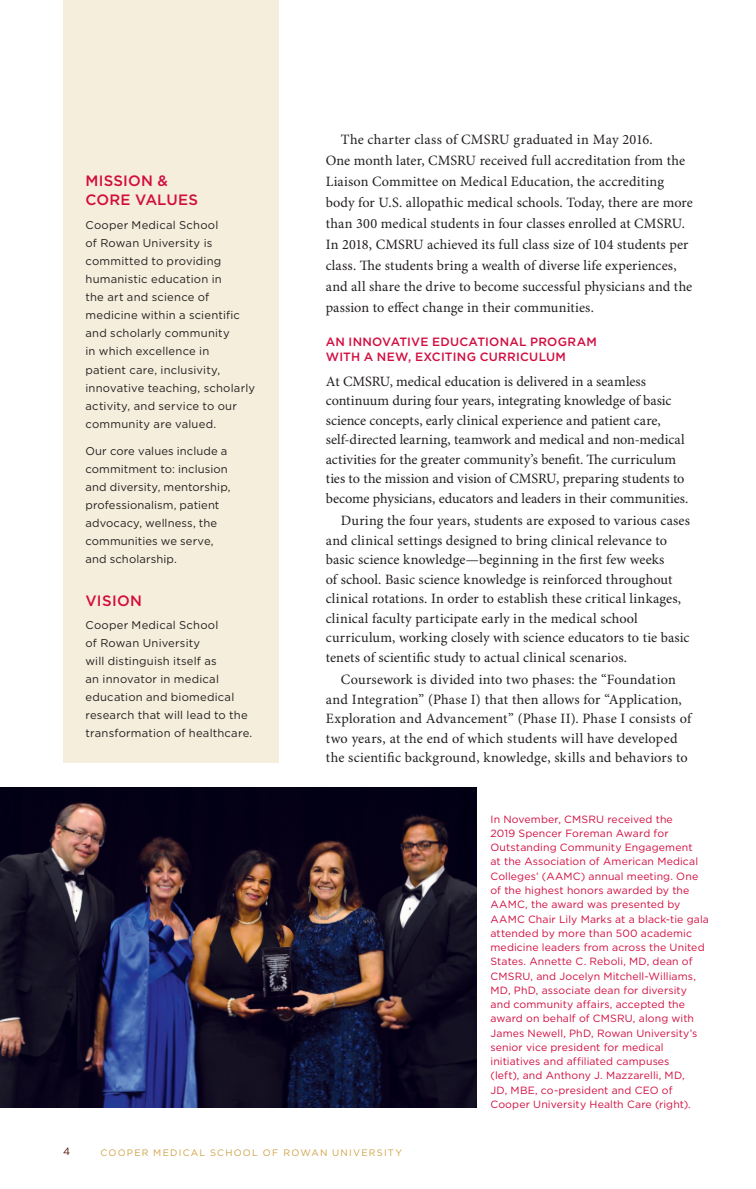
<style>
.page{position:relative;width:756px;height:1189px;background:#fff}
.page>*{position:absolute;margin:0;border:0;box-sizing:border-box;transform-origin:0 0}
.School_names{font:500 15px/19.5px "Gotham";letter-spacing:.015em;color:#d10e40}
.narrative{font:14.25px/19.5px "Minion Pro";letter-spacing:.005em;color:#231f20}
.Major_Heading{font:500 12px/15px "Gotham";letter-spacing:.02em;color:#d10e40}
.School_names-2{font:11.25px/18px "Gotham";letter-spacing:.015em;color:#231f20}
.narrative-2{font:10.5px/14.2px "Gotham";letter-spacing:.01em;color:#d10e40}
.t1{font:10.5px "Gotham";color:#5b1300}
.t2{font:9.3px "Gotham";letter-spacing:.13em;color:#cfa348}
</style>
<div class="page">
<div style="left:63px;top:0;width:216px;height:762px;background:#f6eedc"></div>
<img style="left:0;top:787px;width:477px;height:320px">
<p class="School_names" style="left:86px;top:170px;width:114px">MISSION &amp;<br>CORE VALUES</p>
<p class="School_names-2" style="left:86px;top:216px;width:171px">Cooper Medical School<br>of Rowan University is committed to providing humanistic education in<br>the art and science of medicine within a scientific and scholarly community<br>in which excellence in<br>patient care, inclusivity, innovative teaching, scholarly activity, and service to our community are valued.</p>
<p class="School_names-2" style="left:86px;top:441px;width:147px">Our core values include a commitment to: inclusion and diversity, mentorship, professionalism, patient advocacy, wellness, the communities we serve, and scholarship.</p>
<p class="School_names" style="left:86px;top:590px;width:58px">VISION</p>
<p class="School_names-2" style="left:86px;top:615px;width:168px">Cooper Medical School<br>of Rowan University<br>will distinguish itself as<br>an innovator in medical education and biomedical research that will lead to the transformation of healthcare.</p>
<p class="narrative" style="left:326px;top:129px;width:369px;line-height:21px;text-indent:15px">The charter class of CMSRU graduated in May 2016.<br>One month later, CMSRU received full accreditation from the Liaison Committee on Medical Education, the accrediting body for U.S. allopathic medical schools. Today, there are more than 300 medical students in four classes enrolled at CMSRU.<br>In 2018, CMSRU achieved its full class size of 104 students per class. The students bring a wealth of diverse life experiences, and all share the drive to become successful physicians and the passion to effect change in their communities.</p>
<p class="Major_Heading" style="left:326px;top:334px;width:273px">AN INNOVATIVE EDUCATIONAL PROGRAM<br>WITH A NEW, EXCITING CURRICULUM</p>
<p class="narrative" style="left:326px;top:371px;width:364px">At CMSRU, medical education is delivered in a seamless continuum during four years, integrating knowledge of basic science concepts, early clinical experience and patient care, self-directed learning, teamwork and medical and non-medical activities for the greater community’s benefit. The curriculum ties to the mission and vision of CMSRU, preparing students to become physicians, educators and leaders in their communities.</p>
<p class="narrative" style="left:326px;top:511px;width:366px;text-indent:15px">During the four years, students are exposed to various cases and clinical settings designed to bring clinical relevance to basic science knowledge—beginning in the first few weeks<br>of school. Basic science knowledge is reinforced throughout clinical rotations. In order to establish these critical linkages, clinical faculty participate early in the medical school curriculum, working closely with science educators to tie basic tenets of scientific study to actual clinical scenarios.</p>
<p class="narrative" style="left:326px;top:670px;width:367px;text-indent:15px">Coursework is divided into two phases: the “Foundation and Integration” (Phase I) that then allows for “Application, Exploration and Advancement” (Phase II). Phase I consists of two years, at the end of which students will have developed the scientific background, knowledge, skills and behaviors to</p>
<p class="narrative-2" style="left:490px;top:811px;width:220px">In November, CMSRU received the<br>2019 Spencer Foreman Award for Outstanding Community Engagement<br>at the Association of American Medical Colleges’ (AAMC) annual meeting. One of the highest honors awarded by the AAMC, the award was presented by AAMC Chair Lily Marks at a black-tie gala attended by more than 500 academic medicine leaders from across the United States. Annette C. Reboli, MD, dean of CMSRU, and Jocelyn Mitchell-Williams, MD, PhD, associate dean for diversity and community affairs, accepted the award on behalf of CMSRU, along with James Newell, PhD, Rowan University’s senior vice president for medical initiatives and affiliated campuses<br>(left), and Anthony J. Mazzarelli, MD,<br>JD, MBE, co-president and CEO of Cooper University Health Care (right).</p>
<p class="t1" style="left:63px;top:1145px;width:9px">4</p>
<p class="t2" style="left:100px;top:1146px;width:303px">COOPER MEDICAL SCHOOL OF ROWAN UNIVERSITY</p>
</div>
